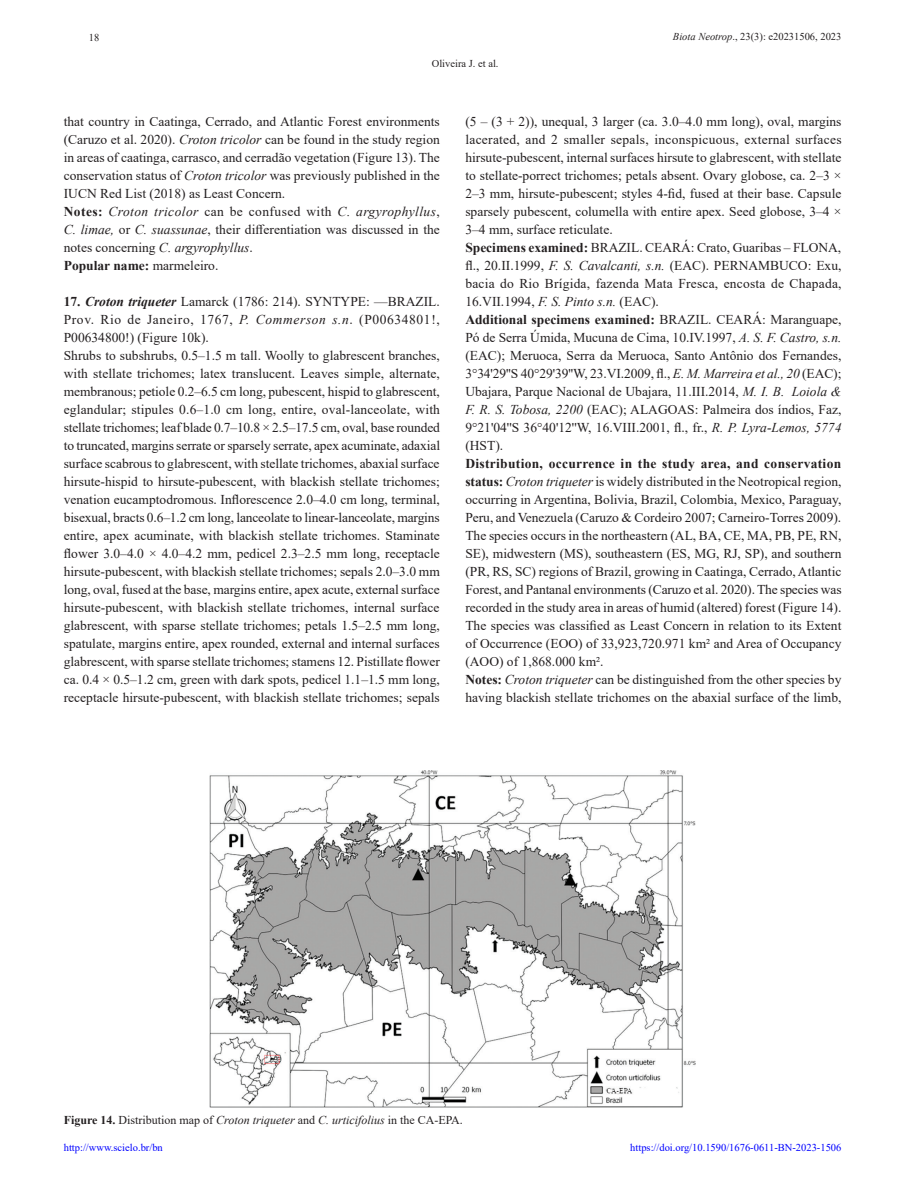
<style>
.page{position:relative;width:918px;height:1188px;background:#fff}
.page>*{position:absolute;margin:0;border:0;box-sizing:border-box;transform-origin:0 0}
.corpo{font:13.5px/18px "Times New Roman";color:#231f20;text-align:justify}
.corpo-2{font:700 13.5px "Times New Roman";color:#231f20}
.legenda{font:12px "Times New Roman";color:#231f20}
.t1{font:10.5px "Times New Roman";color:#00f}
.t2{font:10.5px "Times New Roman";color:#231f20}
.s1{font-style:italic}
.s2{font-weight:700}
.s3{font-weight:400}
.s4{font-weight:700;font-style:italic}
</style>
<div class="page">
<img style="left:210px;top:771px;width:486px;height:336px">
<p class="t2" style="left:89px;top:31px;width:12px">18</p>
<p class="t2" style="left:432px;top:56px;width:68px">Oliveira J. et al.</p>
<p class="t2" style="left:673px;top:29px;width:170px"><span class="s1">Biota Neotrop</span>., 23(3): e20231506, 2023</p>
<p class="corpo" style="left:64px;top:112px;width:378px">that country in Caatinga, Cerrado, and Atlantic Forest environments (Caruzo et al. 2020). <span class="s1">Croton tricolor</span> can be found in the study region in areas of caatinga, carrasco, and cerradão vegetation (Figure 13). The conservation status of <span class="s1">Croton tricolor</span> was previously published in the IUCN Red List (2018) as Least Concern.</p>
<p class="corpo" style="left:64px;top:202px;width:378px"><span class="s2">Notes:</span> <span class="s1">Croton tricolor</span> can be confused with <span class="s1">C. argyrophyllus</span>, <span class="s1">C. limae,</span> or <span class="s1">C. suassunae</span>, their differentiation was discussed in the notes concerning <span class="s1">C. argyrophyllus</span>.</p>
<p class="corpo-2" style="left:64px;top:256px;width:156px">Popular name: <span class="s3">marmeleiro.</span></p>
<p class="corpo" style="left:64px;top:292px;width:378px"><span class="s2">17.</span> <span class="s4">Croton triqueter</span> Lamarck (1786: 214). SYNTYPE: —BRAZIL.<br>Prov. Rio de Janeiro, 1767, <span class="s1">P. Commerson s.n</span>. (P00634801!, P00634800!) (Figure 10k).</p>
<p class="corpo" style="left:64px;top:346px;width:378px">Shrubs to subshrubs, 0.5–1.5 m tall. Woolly to glabrescent branches, with stellate trichomes; latex translucent. Leaves simple, alternate, membranous; petiole 0.2–6.5 cm long, pubescent, hispid to glabrescent, eglandular; stipules 0.6–1.0 cm long, entire, oval-lanceolate, with stellate trichomes; leaf blade 0.7–10.8 × 2.5–17.5 cm, oval, base rounded to truncated, margins serrate or sparsely serrate, apex acuminate, adaxial surface scabrous to glabrescent, with stellate trichomes, abaxial surface hirsute-hispid to hirsute-pubescent, with blackish stellate trichomes; venation eucamptodromous. Inflorescence 2.0–4.0 cm long, terminal, bisexual, bracts 0.6–1.2 cm long, lanceolate to linear-lanceolate, margins entire, apex acuminate, with blackish stellate trichomes. Staminate flower 3.0–4.0 × 4.0–4.2 mm, pedicel 2.3–2.5 mm long, receptacle hirsute-pubescent, with blackish stellate trichomes; sepals 2.0–3.0 mm long, oval, fused at the base, margins entire, apex acute, external surface hirsute-pubescent, with blackish stellate trichomes, internal surface glabrescent, with sparse stellate trichomes; petals 1.5–2.5 mm long, spatulate, margins entire, apex rounded, external and internal surfaces glabrescent, with sparse stellate trichomes; stamens 12. Pistillate flower ca. 0.4 × 0.5–1.2 cm, green with dark spots, pedicel 1.1–1.5 mm long, receptacle hirsute-pubescent, with blackish stellate trichomes; sepals</p>
<p class="corpo" style="left:465px;top:112px;width:378px">(5 – (3 + 2)), unequal, 3 larger (ca. 3.0–4.0 mm long), oval, margins lacerated, and 2 smaller sepals, inconspicuous, external surfaces hirsute-pubescent, internal surfaces hirsute to glabrescent, with stellate to stellate-porrect trichomes; petals absent. Ovary globose, ca. 2–3 × 2–3 mm, hirsute-pubescent; styles 4-fid, fused at their base. Capsule sparsely pubescent, columella with entire apex. Seed globose, 3–4 × 3–4 mm, surface reticulate.</p>
<p class="corpo" style="left:465px;top:238px;width:378px"><span class="s2">Specimens examined:</span> BRAZIL. CEARÁ: Crato, Guaribas – FLONA, fl., 20.II.1999, <span class="s1">F. S. Cavalcanti, s.n.</span> (EAC). PERNAMBUCO: Exu, bacia do Rio Brígida, fazenda Mata Fresca, encosta de Chapada, 16.VII.1994, <span class="s1">F. S. Pinto s.n.</span> (EAC).</p>
<p class="corpo" style="left:465px;top:310px;width:378px"><span class="s2">Additional specimens examined:</span> BRAZIL. CEARÁ: Maranguape, Pó de Serra Úmida, Mucuna de Cima, 10.IV.1997, <span class="s1">A. S. F. Castro, s.n. </span>(EAC); Meruoca, Serra da Meruoca, Santo Antônio dos Fernandes, 3°34'29''S 40°29'39''W, 23.VI.2009, fl., <span class="s1">E. M. Marreira et al., 20</span> (EAC); Ubajara, Parque Nacional de Ubajara, 11.III.2014, <span class="s1">M. I. B. Loiola &amp; F. R. S. Tobosa, 2200</span> (EAC); ALAGOAS: Palmeira dos índios, Faz, 9°21'04''S 36°40'12''W, 16.VIII.2001, fl., fr., <span class="s1">R. P. Lyra-Lemos, 5774 </span>(HST).</p>
<p class="corpo" style="left:465px;top:454px;width:378px"><span class="s2">Distribution, occurrence in the study area, and conservation status:</span> <span class="s1">Croton triqueter</span> is widely distributed in the Neotropical region, occurring in Argentina, Bolivia, Brazil, Colombia, Mexico, Paraguay, Peru, and Venezuela (Caruzo &amp; Cordeiro 2007; Carneiro-Torres 2009).<br>The species occurs in the northeastern (AL, BA, CE, MA, PB, PE, RN, SE), midwestern (MS), southeastern (ES, MG, RJ, SP), and southern (PR, RS, SC) regions of Brazil, growing in Caatinga, Cerrado, Atlantic Forest, and Pantanal environments (Caruzo et al. 2020). The species was recorded in the study area in areas of humid (altered) forest (Figure 14).<br>The species was classified as Least Concern in relation to its Extent of Occurrence (EOO) of 33,923,720.971 km² and Area of Occupancy (AOO) of 1,868.000 km².</p>
<p class="corpo" style="left:465px;top:670px;width:378px"><span class="s2">Notes:</span> <span class="s1">Croton triqueter</span> can be distinguished from the other species by having blackish stellate trichomes on the abaxial surface of the limb,</p>
<p class="legenda" style="left:64px;top:1112px;width:401px"><span class="s2">Figure 14.</span> Distribution map of <span class="s1">Croton triqueter</span> and <span class="s1">C. urticifolius</span> in the CA-EPA.</p>
<p class="t1" style="left:64px;top:1140px;width:101px">http://www.scielo.br/bn</p>
<p class="t1" style="left:630px;top:1140px;width:213px">https://doi.org/10.1590/1676-0611-BN-2023-1506</p>
</div>
